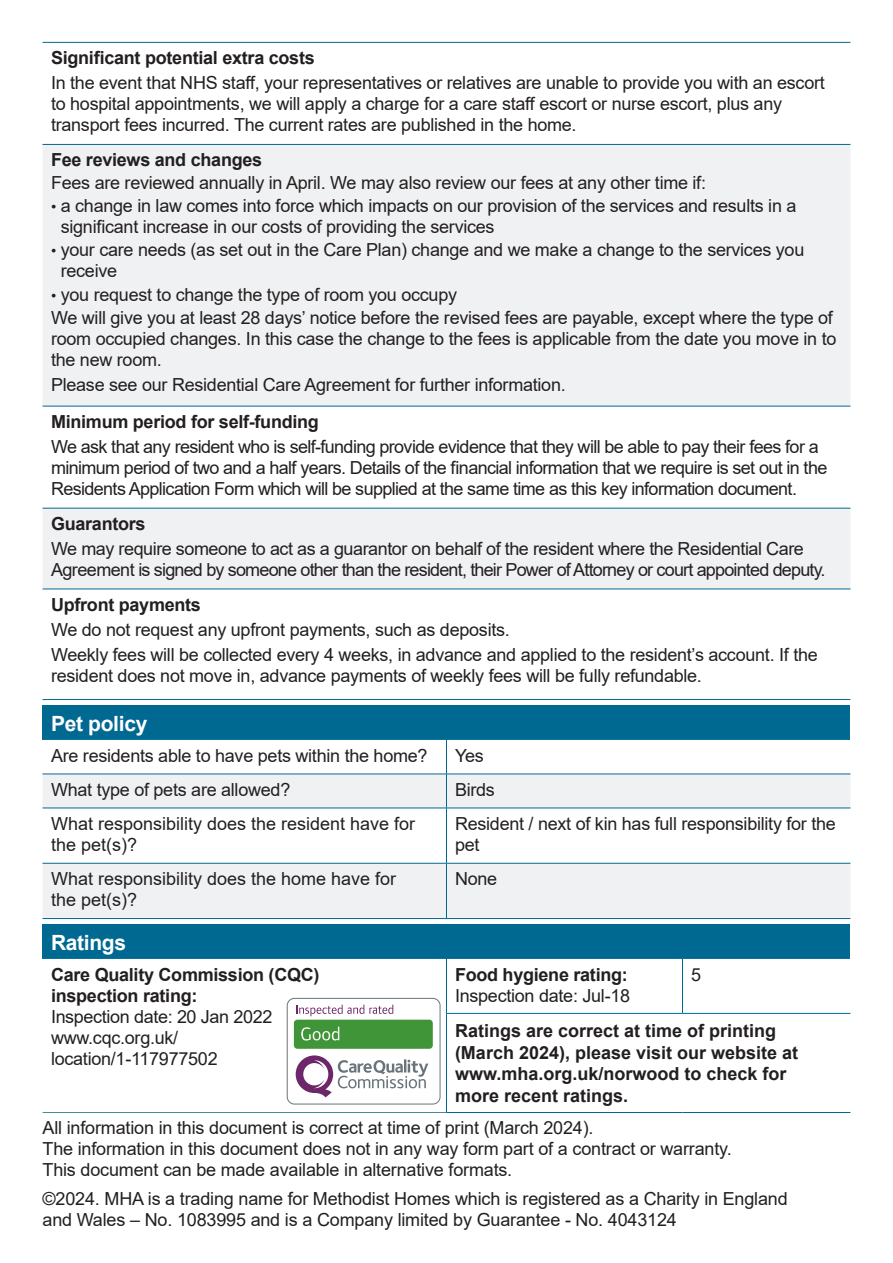
<style>
.page{position:relative;width:893px;height:1263px;background:#fff}
.page>*{position:absolute;margin:0;border:0;box-sizing:border-box;transform-origin:0 0}
.t1{font:700 21px "Arial";letter-spacing:-.015em;color:#fff}
.t2{font:18px/21px "Arial";letter-spacing:-.015em;color:#231f20}
.t3{font:18px/21px "Arial";letter-spacing:-.035em;color:#231f20}
.t4{font:700 18px/21.6px "Arial";letter-spacing:-.015em;color:#231f20}
.s1{font-size:15px}
.s2{font-weight:700}
</style>
<div class="page">
<div style="left:43px;top:706px;width:807px;height:34px;background:#006992"></div>
<svg style="left:43px;top:773px;width:807px;height:1px"></svg>
<svg style="left:43px;top:775px;width:807px;height:143px;fill:#f0f1f2"></svg>
<hr style="left:446px;top:740px;width:1px;height:34px;background:#006992">
<hr style="left:43px;top:774px;width:403px;height:1px;background:#006992">
<hr style="left:446px;top:774px;width:1px;height:34px;background:#006992">
<hr style="left:446px;top:774px;width:404px;height:1px;background:#006992">
<hr style="left:43px;top:808px;width:403px;height:1px;background:#006992">
<hr style="left:446px;top:808px;width:1px;height:55px;background:#006992">
<hr style="left:446px;top:808px;width:404px;height:1px;background:#006992">
<hr style="left:43px;top:863px;width:403px;height:1px;background:#006992">
<hr style="left:43px;top:918px;width:403px;height:1px;background:#006992">
<hr style="left:446px;top:863px;width:1px;height:55px;background:#006992">
<hr style="left:446px;top:863px;width:404px;height:1px;background:#006992">
<hr style="left:446px;top:918px;width:404px;height:1px;background:#006992">
<svg style="left:43px;top:145px;width:807px;height:444px;fill:#f0f1f2"></svg>
<hr style="left:43px;top:42px;width:807px;height:1px;background:#006992">
<hr style="left:43px;top:144px;width:807px;height:1px;background:#006992">
<hr style="left:43px;top:406px;width:807px;height:1px;background:#006992">
<hr style="left:43px;top:508px;width:807px;height:1px;background:#006992">
<hr style="left:43px;top:589px;width:807px;height:1px;background:#006992">
<hr style="left:43px;top:699px;width:807px;height:1px;background:#006992">
<div style="left:43px;top:925px;width:807px;height:34px;background:#006992"></div>
<svg style="left:286px;top:997px;width:564px;height:108px"></svg>
<hr style="left:446px;top:959px;width:1px;height:54px;background:#006992">
<hr style="left:682px;top:959px;width:1px;height:54px;background:#006992">
<hr style="left:43px;top:1112px;width:403px;height:1px;background:#468c9a">
<hr style="left:446px;top:1014px;width:1px;height:98px;background:#006992">
<hr style="left:446px;top:1013px;width:236px;height:1px;background:#006992">
<hr style="left:446px;top:1112px;width:236px;height:1px;background:#006992">
<hr style="left:682px;top:1112px;width:168px;height:1px;background:#006992">
<hr style="left:682px;top:1013px;width:168px;height:1px;background:#006992">
<div style="left:287px;top:998px;width:153px;height:106px;background:#fff;border-radius:7px"></div>
<div style="left:287px;top:998px;width:153px;height:106px;border:1px solid #6a747b;border-radius:7px"></div>
<svg style="left:296px;top:1005px;width:97px;height:11px"></svg>
<div style="left:294px;top:1020px;width:139px;height:29px;background:#3f9537;border-radius:4px"></div>
<svg style="left:301px;top:1027px;width:38px;height:13px"></svg>
<svg style="left:296px;top:1055px;width:132px;height:42px"></svg>
<p class="t4" style="left:51px;top:47px;width:265px">Significant potential extra costs</p>
<p class="t2" style="left:51px;top:72px;width:775px">In the event that NHS staff, your representatives or relatives are unable to provide you with an escort to hospital appointments, we will apply a charge for a care staff escort or nurse escort, plus any transport fees incurred. The current rates are published in the home.</p>
<p class="t4" style="left:51px;top:149px;width:213px">Fee reviews and changes</p>
<p class="t2" style="left:51px;top:172px;width:656px">Fees are reviewed annually in April. We may also review our fees at any other time if:</p>
<p class="t2" style="left:61px;top:195px;width:737px;text-indent:-10px"><span class="s1">•</span> a change in law comes into force which impacts on our provision of the services and results in a significant increase in our costs of providing the services</p>
<p class="t2" style="left:61px;top:239px;width:745px;text-indent:-10px"><span class="s1">•</span> your care needs (as set out in the Care Plan) change and we make a change to the services you receive</p>
<p class="t2" style="left:51px;top:284px;width:408px"><span class="s1">•</span> you request to change the type of room you occupy</p>
<p class="t2" style="left:51px;top:307px;width:787px">We will give you at least 28 days’ notice before the revised fees are payable, except where the type of room occupied changes. In this case the change to the fees is applicable from the date you move in to the new room.</p>
<p class="t2" style="left:51px;top:374px;width:516px">Please see our Residential Care Agreement for further information.</p>
<p class="t4" style="left:51px;top:411px;width:269px">Minimum period for self-funding</p>
<p class="t3" style="left:51px;top:436px;width:778px">We ask that any resident who is self-funding provide evidence that they will be able to pay their fees for a minimum period of two and a half years. Details of the financial information that we require is set out in the<br>Residents Application Form which will be supplied at the same time as this key information document.</p>
<p class="t4" style="left:51px;top:513px;width:96px">Guarantors</p>
<p class="t2" style="left:51px;top:538px;width:776px">We may require someone to act as a guarantor on behalf of the resident where the Residential Care<br>Agreement is signed by someone other than the resident, their Power of Attorney or court appointed deputy.</p>
<p class="t4" style="left:51px;top:594px;width:151px">Upfront payments</p>
<p class="t2" style="left:51px;top:619px;width:460px">We do not request any upfront payments, such as deposits.</p>
<p class="t2" style="left:51px;top:644px;width:768px">Weekly fees will be collected every 4 weeks, in advance and applied to the resident’s account. If the resident does not move in, advance payments of weekly fees will be fully refundable.</p>
<p class="t1" style="left:51px;top:708px;width:98px">Pet policy</p>
<p class="t2" style="left:51px;top:745px;width:378px">Are residents able to have pets within the home?</p>
<p class="t2" style="left:455px;top:745px;width:30px">Yes</p>
<p class="t2" style="left:51px;top:779px;width:241px">What type of pets are allowed?</p>
<p class="t2" style="left:455px;top:779px;width:41px">Birds</p>
<p class="t2" style="left:51px;top:813px;width:366px">What responsibility does the resident have for the pet(s)?</p>
<p class="t2" style="left:455px;top:813px;width:382px">Resident / next of kin has full responsibility for the pet</p>
<p class="t2" style="left:51px;top:868px;width:347px">What responsibility does the home have for the pet(s)?</p>
<p class="t2" style="left:455px;top:868px;width:44px">None</p>
<p class="t1" style="left:51px;top:927px;width:77px">Ratings</p>
<p class="t2" style="left:51px;top:963px;width:270px"><span class="s2">Care Quality Commission (CQC) inspection rating:<br></span>Inspection date: 20 Jan 2022 www.cqc.org.uk/ location/1-117977502</p>
<p class="t4" style="left:455px;top:964px;width:174px">Food hygiene rating:</p>
<p class="t2" style="left:691px;top:963px;width:12px">5</p>
<p class="t2" style="left:455px;top:984px;width:177px">Inspection date: Jul-18</p>
<p class="t4" style="left:455px;top:1020px;width:345px">Ratings are correct at time of printing (March 2024), please visit our website at www.mha.org.uk/norwood to check for more recent ratings.</p>
<p class="t2" style="left:43px;top:1117px;width:691px">All information in this document is correct at time of print (March 2024).<br>The information in this document does not in any way form part of a contract or warranty.<br>This document can be made available in alternative formats.</p>
<p class="t2" style="left:43px;top:1188px;width:747px">©2024. MHA is a trading name for Methodist Homes which is registered as a Charity in England and Wales – No. 1083995 and is a Company limited by Guarantee - No. 4043124</p>
</div>
